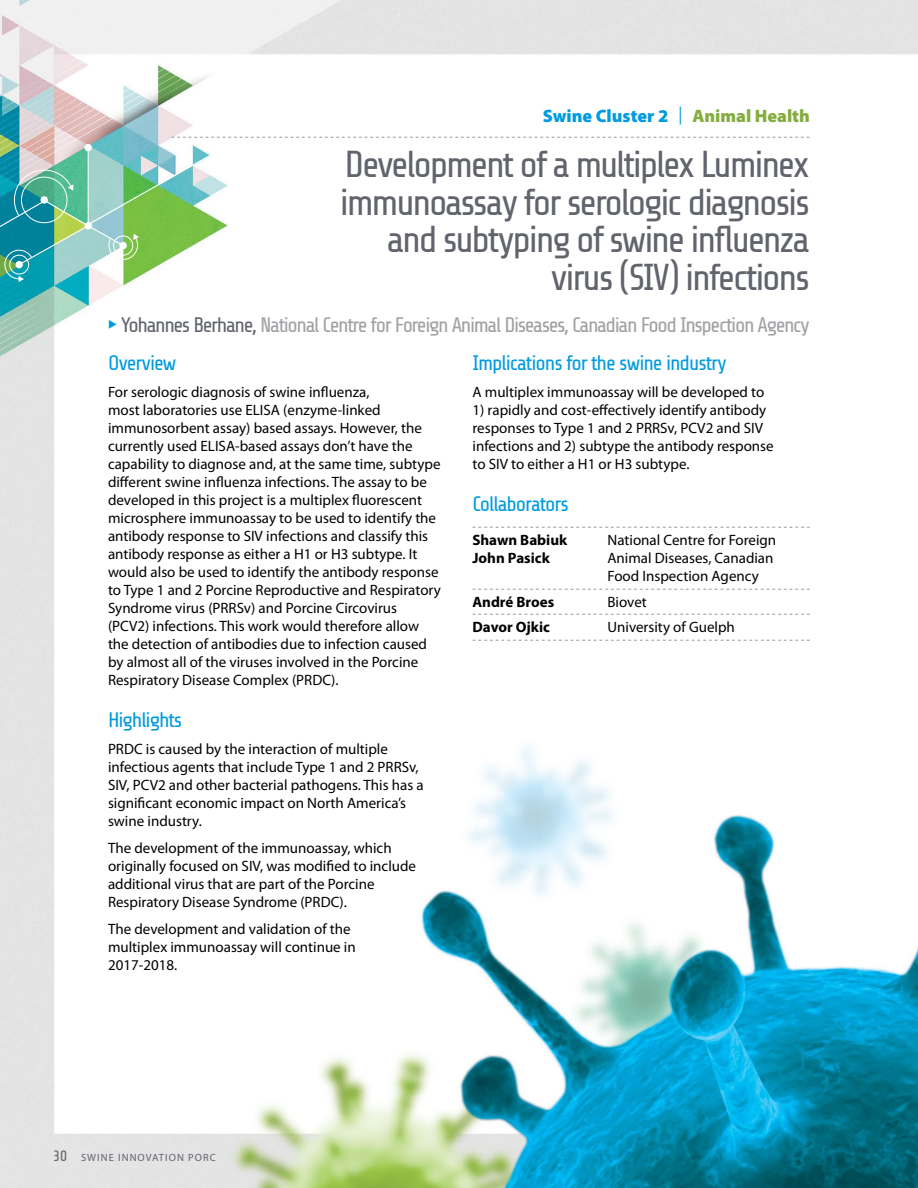
<style>
.page{position:relative;width:918px;height:1188px;background:#fff}
.page>*{position:absolute;margin:0;border:0;box-sizing:border-box;transform-origin:0 0}
.t1{font:37.5px/37.5px "Share Tech";letter-spacing:-.06em;color:#61646c;text-align:right}
.t2{font:21px "Share Tech";letter-spacing:-.065em;color:#a1a1a5}
.t3{font:21px "Share Tech";letter-spacing:-.05em;color:#009bdf}
.t4{font:900 18px "Myriad Pro";color:#009bdf}
.t5{font:15px/18px "Myriad Pro";color:#000}
.t6{font:700 15px "Myriad Pro";color:#000}
.t7{font:700 10.5px "Myriad Pro";color:#a1a1a5}
.t8{font:10.5px "Myriad Pro";letter-spacing:.1em;color:#61646c}
.s1{color:#84ad40}
.s2{color:#61646c}
.s3{font-family:"Share Tech";font-size:15px}
</style>
<div class="page">
<img style="left:0;top:0;width:918px;height:1188px">
<div style="left:85px;top:144px;width:7px;height:7px;background:#fff;border-radius:50%"></div>
<svg style="left:0;top:147px;width:223px;height:135px"></svg>
<div style="left:218px;top:145px;width:7px;height:7px;background:#fff;border-radius:50%"></div>
<p class="t4" style="left:543px;top:103px;width:269px">Swine Cluster 2 | <span class="s1">Animal Health</span></p>
<p class="t7" style="left:172px;top:129px;width:640px">-----------------------------------------------------------------------------------------------------------------</p>
<h1 class="t1" style="left:340px;top:147px;width:472px">Development of a multiplex Luminex immunoassay for serologic diagnosis and subtyping of swine influenza virus (SIV) infections</h1>
<h2 class="t2" style="left:108px;top:314px;width:704px"><sup>◆</sup> <span class="s2">Yohannes Berhane,</span> National Centre for Foreign Animal Diseases, Canadian Food Inspection Agency</h2>
<h2 class="t3" style="left:108px;top:352px;width:70px">Overview</h2>
<p class="t5" style="left:108px;top:382px;width:334px">For serologic diagnosis of swine influenza,<br>most laboratories use ELISA (enzyme-linked immunosorbent assay) based assays. However, the currently used ELISA-based assays don’t have the capability to diagnose and, at the same time, subtype different swine influenza infections. The assay to be developed in this project is a multiplex fluorescent microsphere immunoassay to be used to identify the antibody response to SIV infections and classify this antibody response as either a H1 or H3 subtype. It would also be used to identify the antibody response to Type 1 and 2 Porcine Reproductive and Respiratory Syndrome virus (PRRSv) and Porcine Circovirus (PCV2) infections. This work would therefore allow the detection of antibodies due to infection caused by almost all of the viruses involved in the Porcine Respiratory Disease Complex (PRDC).</p>
<h2 class="t3" style="left:108px;top:709px;width:76px">Highlights</h2>
<p class="t5" style="left:108px;top:739px;width:317px">PRDC is caused by the interaction of multiple infectious agents that include Type 1 and 2 PRRSv, SIV, PCV2 and other bacterial pathogens. This has a significant economic impact on North America’s swine industry.</p>
<p class="t5" style="left:108px;top:838px;width:310px">The development of the immunoassay, which originally focused on SIV, was modified to include additional virus that are part of the Porcine Respiratory Disease Syndrome (PRDC).</p>
<p class="t5" style="left:108px;top:919px;width:249px">The development and validation of the multiplex immunoassay will continue in<br>2017-2018.</p>
<h2 class="t3" style="left:472px;top:352px;width:256px">Implications for the swine industry</h2>
<p class="t5" style="left:472px;top:382px;width:293px">A multiplex immunoassay will be developed to</p>
<p class="t5" style="left:472px;top:400px;width:303px">1) rapidly and cost-effectively identify antibody responses to Type 1 and 2 PRRSv, PCV2 and SIV infections and 2) subtype the antibody response to SIV to either a H1 or H3 subtype.</p>
<h2 class="t3" style="left:472px;top:493px;width:98px">Collaborators</h2>
<p class="t7" style="left:472px;top:520px;width:339px">-----------------------------------------------------------</p>
<p class="t6" style="left:472px;top:530px;width:96px">Shawn Babiuk</p>
<p class="t5" style="left:608px;top:531px;width:170px">National Centre for Foreign</p>
<p class="t6" style="left:472px;top:548px;width:79px">John Pasick</p>
<p class="t5" style="left:608px;top:549px;width:168px">Animal Diseases, Canadian<br>Food Inspection Agency</p>
<p class="t7" style="left:472px;top:581px;width:339px">-----------------------------------------------------------</p>
<p class="t6" style="left:472px;top:592px;width:83px">André Broes</p>
<p class="t5" style="left:608px;top:592px;width:41px">Biovet</p>
<p class="t7" style="left:472px;top:607px;width:339px">-----------------------------------------------------------</p>
<p class="t6" style="left:472px;top:617px;width:79px">Davor Ojkic</p>
<p class="t5" style="left:608px;top:618px;width:129px">University of Guelph</p>
<p class="t7" style="left:472px;top:632px;width:339px">-----------------------------------------------------------</p>
<p class="t8" style="left:53px;top:1151px;width:164px"><span class="s3">30</span> SWINE INNOVATION PORC</p>
</div>
